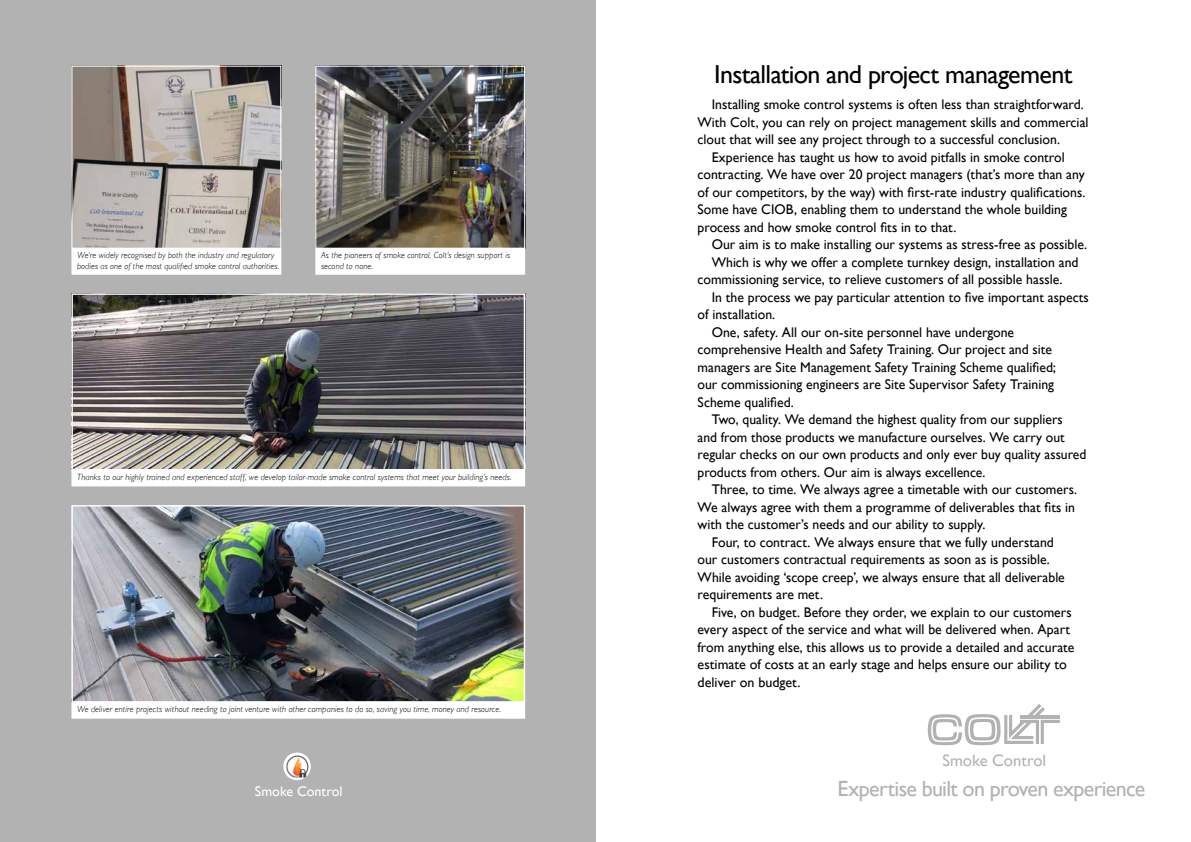
<style>
.page{position:relative;width:1191px;height:842px;background:#fff}
.page>*{position:absolute;margin:0;border:0;box-sizing:border-box;transform-origin:0 0}
.t1{font:26px "Gill Sans";letter-spacing:-.025em;color:#000}
.t2{font:22px "Gill Sans";letter-spacing:-.03em;color:#b3b2b2}
.t3{font:16.6px "Gill Sans";color:#b3b2b2}
.t4{font:14px "Gill Sans";color:#000}
.t5{font:14px "Gill Sans";color:#fff}
.t6{font:italic 300 9px/11px "Gill Sans";letter-spacing:.01em;color:#000}
.t7{font:italic 300 9px/11px "Gill Sans";letter-spacing:.01em;color:#000;scale:.96 1}
</style>
<div class="page">
<div style="left:0;top:0;width:595px;height:842px;background:#b3b2b2"></div>
<img style="left:73px;top:507px;width:450px;height:194px">
<div style="left:71px;top:505px;width:454px;height:198px;border:1px solid #fff"></div>
<div style="left:71px;top:702px;width:454px;height:17px;background:#fff;border:1px solid #fff"></div>
<img style="left:73px;top:295px;width:450px;height:173px">
<div style="left:71px;top:293px;width:454px;height:177px;border:1px solid #fff"></div>
<div style="left:71px;top:469px;width:454px;height:17px;background:#fff"></div>
<img style="left:317px;top:68px;width:206px;height:179px">
<div style="left:315px;top:66px;width:210px;height:183px;border:1px solid #fff"></div>
<div style="left:315px;top:248px;width:210px;height:27px;background:#fff;border:1px solid #fff"></div>
<img style="left:73px;top:68px;width:206px;height:179px">
<div style="left:71px;top:66px;width:210px;height:183px;border:1px solid #fff"></div>
<div style="left:71px;top:248px;width:210px;height:27px;background:#fff;border:1px solid #fff"></div>
<svg style="left:927px;top:704px;width:132px;height:41px"></svg>
<hr style="left:1020px;top:715px;width:39px;height:3px;background:#b3b2b2">
<svg style="left:283px;top:753px;width:28px;height:27px"></svg>
<img style="left:286px;top:753px;width:23px;height:24px">
<p class="t7" style="left:77px;top:250px;width:212px">We‘re widely recognised by both the industry and regulatory bodies as one of the most qualified smoke control authorities.</p>
<p class="t6" style="left:321px;top:250px;width:191px">As the pioneers of smoke control, Colt’s design support is second to none.</p>
<p class="t6" style="left:77px;top:471px;width:436px">Thanks to our highly trained and experienced staff, we develop tailor-made smoke control systems that meet your building’s needs.</p>
<p class="t6" style="left:77px;top:704px;width:425px">We deliver entire projects without needing to joint venture with other companies to do so, saving you time, money and resource.</p>
<h1 class="t1" style="left:714px;top:59px;width:360px">Installation and project management</h1>
<p class="t4" style="left:711px;top:96px;width:374px">Installing smoke control systems is often less than straightforward.</p>
<p class="t4" style="left:697px;top:114px;width:392px">With Colt, you can rely on project management skills and commercial</p>
<p class="t4" style="left:697px;top:131px;width:364px">clout that will see any project through to a successful conclusion.</p>
<p class="t4" style="left:711px;top:149px;width:354px">Experience has taught us how to avoid pitfalls in smoke control</p>
<p class="t4" style="left:697px;top:166px;width:389px">contracting. We have over 20 project managers (that’s more than any</p>
<p class="t4" style="left:697px;top:184px;width:389px">of our competitors, by the way) with first-rate industry qualifications.</p>
<p class="t4" style="left:697px;top:201px;width:371px">Some have CIOB, enabling them to understand the whole building</p>
<p class="t4" style="left:697px;top:219px;width:260px">process and how smoke control fits in to that.</p>
<p class="t4" style="left:711px;top:236px;width:377px">Our aim is to make installing our systems as stress-free as possible.</p>
<p class="t4" style="left:711px;top:254px;width:368px">Which is why we offer a complete turnkey design, installation and</p>
<p class="t4" style="left:697px;top:271px;width:366px">commissioning service, to relieve customers of all possible hassle.</p>
<p class="t4" style="left:711px;top:289px;width:379px">In the process we pay particular attention to five important aspects</p>
<p class="t4" style="left:697px;top:306px;width:79px">of installation.</p>
<p class="t4" style="left:711px;top:324px;width:304px">One, safety. All our on-site personnel have undergone</p>
<p class="t4" style="left:697px;top:341px;width:356px">comprehensive Health and Safety Training. Our project and site</p>
<p class="t4" style="left:697px;top:359px;width:360px">managers are Site Management Safety Training Scheme qualified;</p>
<p class="t4" style="left:697px;top:376px;width:358px">our commissioning engineers are Site Supervisor Safety Training</p>
<p class="t4" style="left:697px;top:394px;width:98px">Scheme qualified.</p>
<p class="t4" style="left:711px;top:411px;width:352px">Two, quality. We demand the highest quality from our suppliers</p>
<p class="t4" style="left:697px;top:429px;width:369px">and from those products we manufacture ourselves. We carry out</p>
<p class="t4" style="left:697px;top:446px;width:390px">regular checks on our own products and only ever buy quality assured</p>
<p class="t4" style="left:697px;top:464px;width:289px">products from others. Our aim is always excellence.</p>
<p class="t4" style="left:711px;top:481px;width:367px">Three, to time. We always agree a timetable with our customers.</p>
<p class="t4" style="left:697px;top:499px;width:379px">We always agree with them a programme of deliverables that fits in</p>
<p class="t4" style="left:697px;top:516px;width:289px">with the customer’s needs and our ability to supply.</p>
<p class="t4" style="left:711px;top:534px;width:344px">Four, to contract. We always ensure that we fully understand</p>
<p class="t4" style="left:697px;top:551px;width:354px">our customers contractual requirements as soon as is possible.</p>
<p class="t4" style="left:697px;top:569px;width:369px">While avoiding ‘scope creep’, we always ensure that all deliverable</p>
<p class="t4" style="left:697px;top:586px;width:127px">requirements are met.</p>
<p class="t4" style="left:711px;top:604px;width:361px">Five, on budget. Before they order, we explain to our customers</p>
<p class="t4" style="left:697px;top:621px;width:374px">every aspect of the service and what will be delivered when. Apart</p>
<p class="t4" style="left:697px;top:639px;width:378px">from anything else, this allows us to provide a detailed and accurate</p>
<p class="t4" style="left:697px;top:656px;width:371px">estimate of costs at an early stage and helps ensure our ability to</p>
<p class="t4" style="left:697px;top:674px;width:104px">deliver on budget.</p>
<p class="t3" style="left:942px;top:751px;width:105px">Smoke Control</p>
<p class="t5" style="left:255px;top:782px;width:89px">Smoke Control</p>
<h2 class="t2" style="left:837px;top:776px;width:309px">Expertise built on proven experience</h2>
</div>
